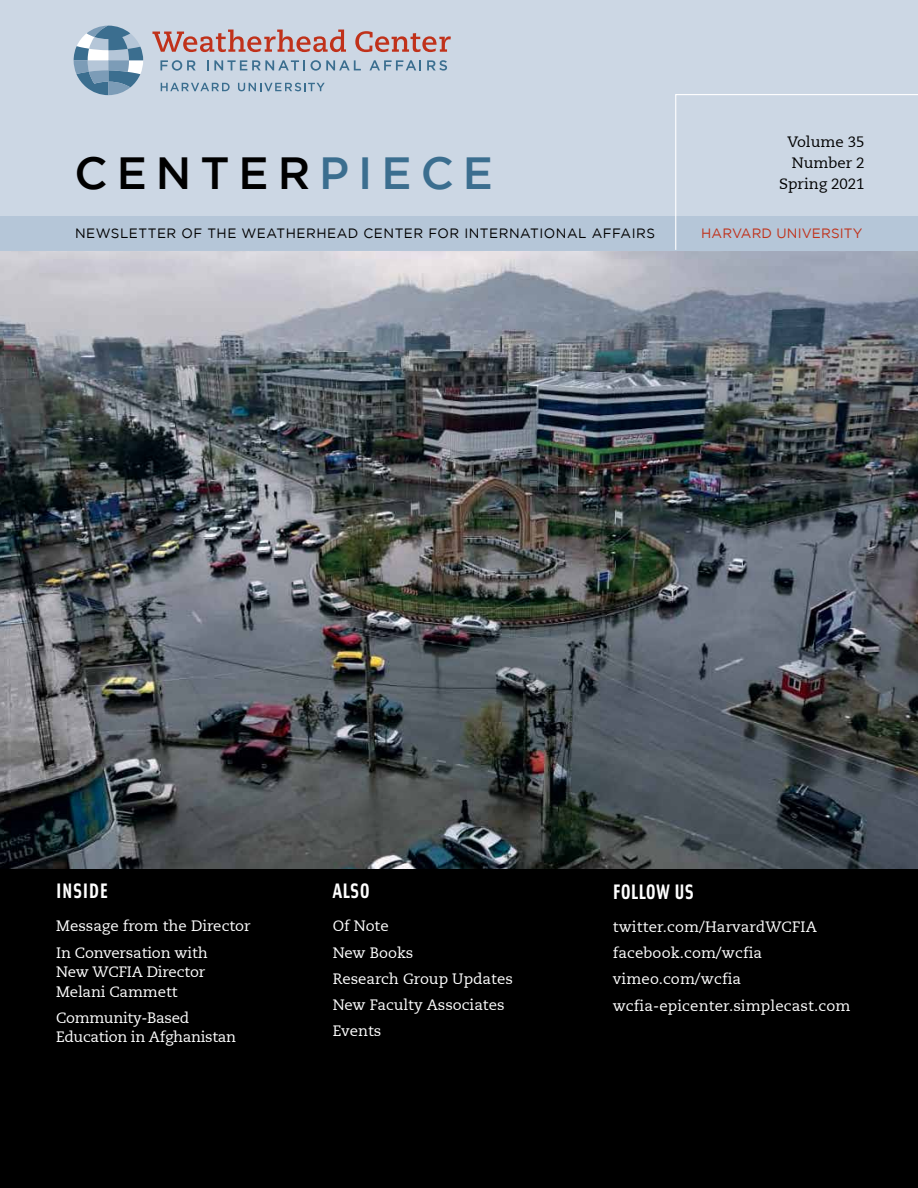
<style>
.page{position:relative;width:918px;height:1188px;background:#fff}
.page>*{position:absolute;margin:0;border:0;box-sizing:border-box;transform-origin:0 0}
.t1{font:500 45px "Gotham";letter-spacing:.2em;color:#000}
.t2{font:700 21px "Solex";letter-spacing:.02em;color:#fff}
.t3{font:15px/26.2px "Caecilia";color:#fff}
.t4{font:15px/19.5px "Caecilia";letter-spacing:-.02em;color:#fff}
.t5{font:15px/21px "Caecilia";color:#000;text-align:right}
.t6{font:13.5px "Gotham";letter-spacing:.04em;color:#000}
.t7{font:13.5px "Gotham";letter-spacing:.01em;color:#c0311a}
.s1{color:#3b6e8f}
</style>
<div class="page">
<div style="left:0;top:868px;width:918px;height:320px;background:#000"></div>
<img style="left:0;top:250px;width:918px;height:618px">
<div style="left:0;top:216px;width:918px;height:34px;background:#b5c6d8"></div>
<div style="left:0;top:0;width:918px;height:216px;background:#ccd7e4"></div>
<svg style="left:675px;top:94px;width:243px;height:157px"></svg>
<svg style="left:74px;top:26px;width:69px;height:69px"></svg>
<svg style="left:152px;top:30px;width:194px;height:22px"></svg>
<svg style="left:355px;top:31px;width:96px;height:21px"></svg>
<svg style="left:160px;top:60px;width:36px;height:11px"></svg>
<svg style="left:214px;top:60px;width:91px;height:10px"></svg>
<svg style="left:311px;top:60px;width:50px;height:11px"></svg>
<svg style="left:370px;top:60px;width:51px;height:10px"></svg>
<svg style="left:427px;top:60px;width:20px;height:11px"></svg>
<svg style="left:161px;top:83px;width:69px;height:8px"></svg>
<svg style="left:238px;top:83px;width:87px;height:8px"></svg>
<p class="t5" style="left:779px;top:131px;width:87px">Volume 35<br>Number 2<br>Spring 2021</p>
<h1 class="t1" style="left:74px;top:147px;width:420px">CENTER<span class="s1">PIECE</span></h1>
<p class="t6" style="left:75px;top:226px;width:582px">NEWSLETTER OF THE WEATHERHEAD CENTER FOR INTERNATIONAL AFFAIRS</p>
<p class="t7" style="left:701px;top:226px;width:163px">HARVARD UNIVERSITY</p>
<h2 class="t2" style="left:56px;top:877px;width:53px">INSIDE</h2>
<p class="t3" style="left:56px;top:913px;width:196px">Message from the Director<br>In Conversation with</p>
<p class="t3" style="left:56px;top:962px;width:151px;line-height:19.5px">New WCFIA Director<br>Melani Cammett</p>
<p class="t4" style="left:56px;top:1008px;width:182px">Community-Based<br>Education in Afghanistan</p>
<h2 class="t2" style="left:333px;top:877px;width:39px">ALSO</h2>
<p class="t3" style="left:333px;top:913px;width:182px">Of Note<br>New Books<br>Research Group Updates<br>New Faculty Associates<br>Events</p>
<h2 class="t2" style="left:613px;top:878px;width:83px">FOLLOW US</h2>
<p class="t3" style="left:613px;top:914px;width:239px">twitter.com/HarvardWCFIA facebook.com/wcfia vimeo.com/wcfia wcfia-epicenter.simplecast.com</p>
</div>
